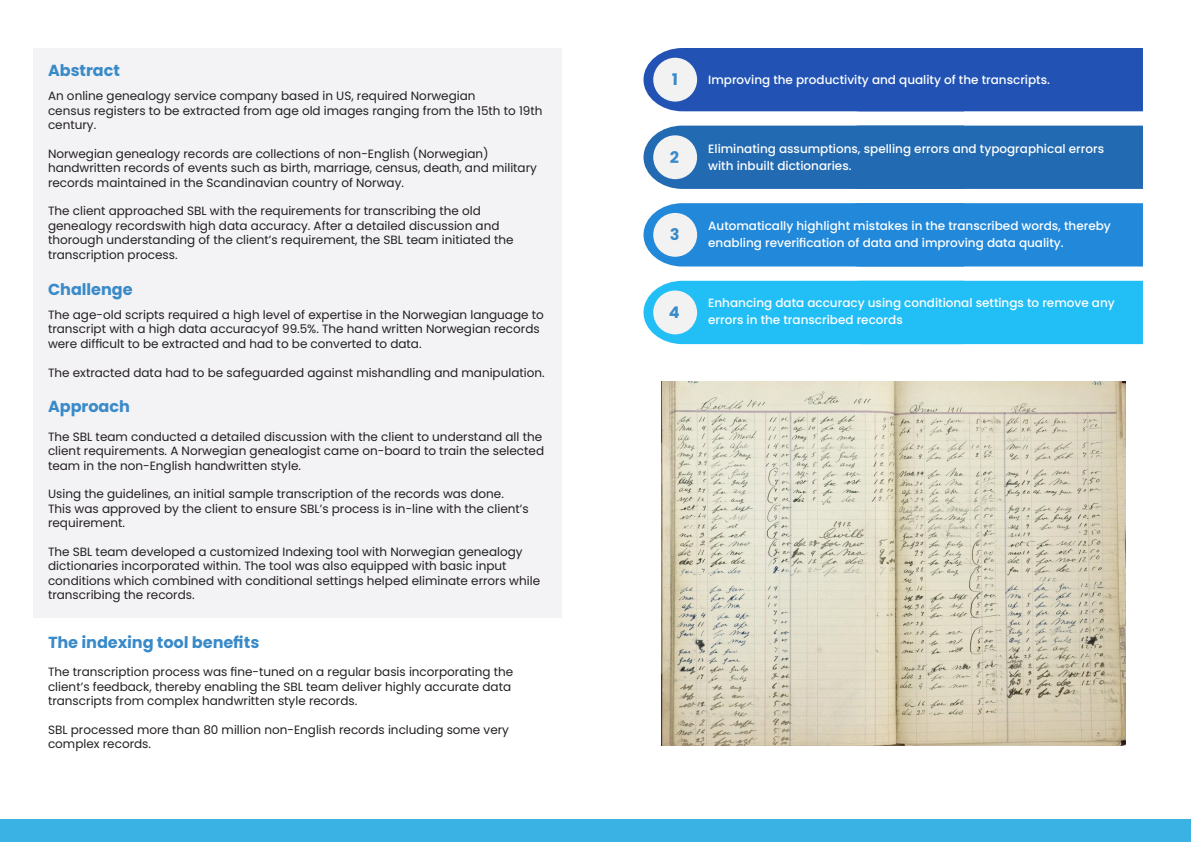
<style>
.page{position:relative;width:1191px;height:842px;background:#fff}
.page>*{position:absolute;margin:0;border:0;box-sizing:border-box;transform-origin:0 0}
.t1{font:700 16px "Poppins";color:#398ac9}
.t2{font:12px/14.4px "Poppins";color:#231f20}
.t3{font:500 12px/17px "Poppins";color:#fff}
</style>
<div class="page">
<div style="left:33px;top:48px;width:529px;height:569px;background:#f3f2f4"></div>
<div style="left:0;top:819px;width:1191px;height:23px;background:#3bb2e4"></div>
<div style="left:643px;top:281px;width:500px;height:63px;background:#22bff6"></div>
<div style="left:643px;top:203px;width:500px;height:63px;background:#2289da"></div>
<div style="left:643px;top:126px;width:500px;height:63px;background:#226ab2"></div>
<div style="left:643px;top:48px;width:500px;height:63px;background:#2253b4"></div>
<div style="left:653px;top:58px;width:44px;height:44px;background:#f2f2f2;border-radius:50%"></div>
<div style="left:653px;top:290px;width:44px;height:44px;background:#f2f2f2;border-radius:50%"></div>
<div style="left:653px;top:213px;width:44px;height:44px;background:#f2f2f2;border-radius:50%"></div>
<div style="left:653px;top:135px;width:44px;height:44px;background:#f2f2f2;border-radius:50%"></div>
<img style="left:661px;top:382px;width:464px;height:364px">
<p class="t1" style="left:48px;top:61px;width:73px">Abstract</p>
<p class="t2" style="left:48px;top:89px;width:429px">An online genealogy service company based in US, required Norwegian</p>
<p class="t2" style="left:48px;top:103px;width:496px">census registers to be extracted from age old images ranging from the 15th to 19th</p>
<p class="t2" style="left:48px;top:118px;width:50px">century.</p>
<p class="t2" style="left:48px;top:146px;width:490px">Norwegian genealogy records are collections of non-English (Norwegian) handwritten records of events such as birth, marriage, census, death, and military records maintained in the Scandinavian country of Norway.</p>
<p class="t2" style="left:48px;top:204px;width:434px">The client approached SBL with the requirements for transcribing the old</p>
<p class="t2" style="left:48px;top:218px;width:467px">genealogy recordswith high data accuracy. After a detailed discussion and thorough understanding of the client’s requirement, the SBL team initiated the transcription process.</p>
<p class="t1" style="left:48px;top:280px;width:86px">Challenge</p>
<p class="t2" style="left:48px;top:308px;width:497px">The age-old scripts required a high level of expertise in the Norwegian language to</p>
<p class="t2" style="left:48px;top:322px;width:493px">transcript with a high data accuracyof 99.5%. The hand written Norwegian records</p>
<p class="t2" style="left:48px;top:336px;width:375px">were difficult to be extracted and had to be converted to data.</p>
<p class="t2" style="left:48px;top:365px;width:498px">The extracted data had to be safeguarded against mishandling and manipulation.</p>
<p class="t1" style="left:48px;top:397px;width:83px">Approach</p>
<p class="t2" style="left:48px;top:429px;width:495px">The SBL team conducted a detailed discussion with the client to understand all the</p>
<p class="t2" style="left:48px;top:444px;width:497px">client requirements. A Norwegian genealogist came on-board to train the selected</p>
<p class="t2" style="left:48px;top:458px;width:254px">team in the non-English handwritten style.</p>
<p class="t2" style="left:48px;top:487px;width:482px">Using the guidelines, an initial sample transcription of the records was done.<br>This was approved by the client to ensure SBL’s process is in-line with the client’s requirement.</p>
<p class="t2" style="left:48px;top:545px;width:476px">The SBL team developed a customized Indexing tool with Norwegian genealogy</p>
<p class="t2" style="left:48px;top:559px;width:460px">dictionaries incorporated within. The tool was also equipped with basic input</p>
<p class="t2" style="left:48px;top:573px;width:493px">conditions which combined with conditional settings helped eliminate errors while</p>
<p class="t2" style="left:48px;top:588px;width:148px">transcribing the records.</p>
<p class="t1" style="left:48px;top:633px;width:213px">The indexing tool benefits</p>
<p class="t2" style="left:48px;top:665px;width:467px">The transcription process was fine-tuned on a regular basis incorporating the</p>
<p class="t2" style="left:48px;top:679px;width:464px">client’s feedback, thereby enabling the SBL team deliver highly accurate data</p>
<p class="t2" style="left:48px;top:694px;width:311px">transcripts from complex handwritten style records.</p>
<p class="t2" style="left:48px;top:722px;width:462px">SBL processed more than 80 million non-English records including some very</p>
<p class="t2" style="left:48px;top:737px;width:105px">complex records.</p>
<p class="t1" style="left:672px;top:70px;width:8px">1</p>
<p class="t1" style="left:670px;top:148px;width:11px">2</p>
<p class="t1" style="left:670px;top:226px;width:12px">3</p>
<p class="t1" style="left:669px;top:303px;width:13px">4</p>
<p class="t3" style="left:708px;top:71px;width:343px">Improving the productivity and quality of the transcripts.</p>
<p class="t3" style="left:708px;top:140px;width:397px">Eliminating assumptions, spelling errors and typographical errors with inbuilt dictionaries.</p>
<p class="t3" style="left:708px;top:218px;width:404px">Automatically highlight mistakes in the transcribed words, thereby enabling reverification of data and improving data quality.</p>
<p class="t3" style="left:708px;top:294px;width:408px">Enhancing data accuracy using conditional settings to remove any errors in the transcribed records</p>
</div>
